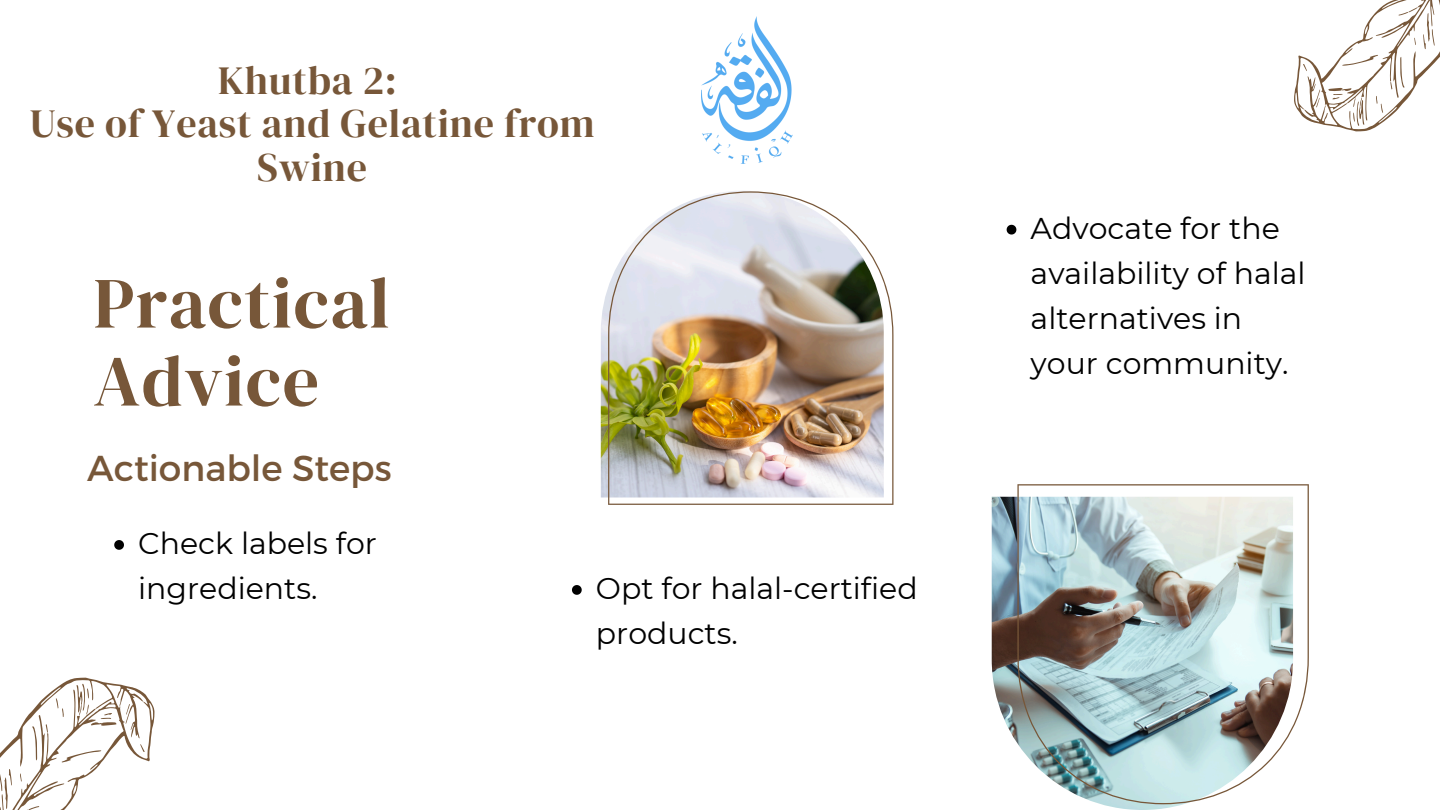
<style>
.page{position:relative;width:1440px;height:810px;background:#fff}
.page>*{position:absolute;margin:0;border:0;box-sizing:border-box;transform-origin:0 0}
.t1{font:72px/78px "DM Serif Display";letter-spacing:.02em;color:#775739}
.t2{font:40px/43.5px "DM Serif Display";letter-spacing:.02em;color:#775739;text-align:center}
.t3{font:36px "Montserrat";color:#775739}
.t4{font:30px/45px "Montserrat";color:#000}
</style>
<div class="page">
<img style="left:601px;top:289px;width:7px;height:209px">
<img style="left:608px;top:191px;width:285px;height:314px">
<img style="left:992px;top:497px;width:192px;height:313px">
<img style="left:1017px;top:484px;width:292px;height:320px">
<svg style="left:114px;top:540px;width:10px;height:10px"></svg>
<svg style="left:572px;top:585px;width:10px;height:10px"></svg>
<svg style="left:1007px;top:225px;width:9px;height:10px"></svg>
<svg style="left:0;top:677px;width:155px;height:133px"></svg>
<svg style="left:1294px;top:0;width:146px;height:132px"></svg>
<img style="left:702px;top:16px;width:91px;height:147px">
<p class="t2" style="left:30px;top:58px;width:566px">Khutba 2:<br>Use of Yeast and Gelatine from<br>Swine</p>
<h2 class="t1" style="left:93px;top:263px;width:298px">Practical<br>Advice</h2>
<p class="t3" style="left:87px;top:444px;width:306px">Actionable Steps</p>
<p class="t4" style="left:138px;top:521px;width:240px">Check labels for ingredients.</p>
<p class="t4" style="left:596px;top:566px;width:323px">Opt for halal-certified products.</p>
<p class="t4" style="left:1031px;top:206px;width:277px">Advocate for the availability of halal alternatives in your community.</p>
</div>
